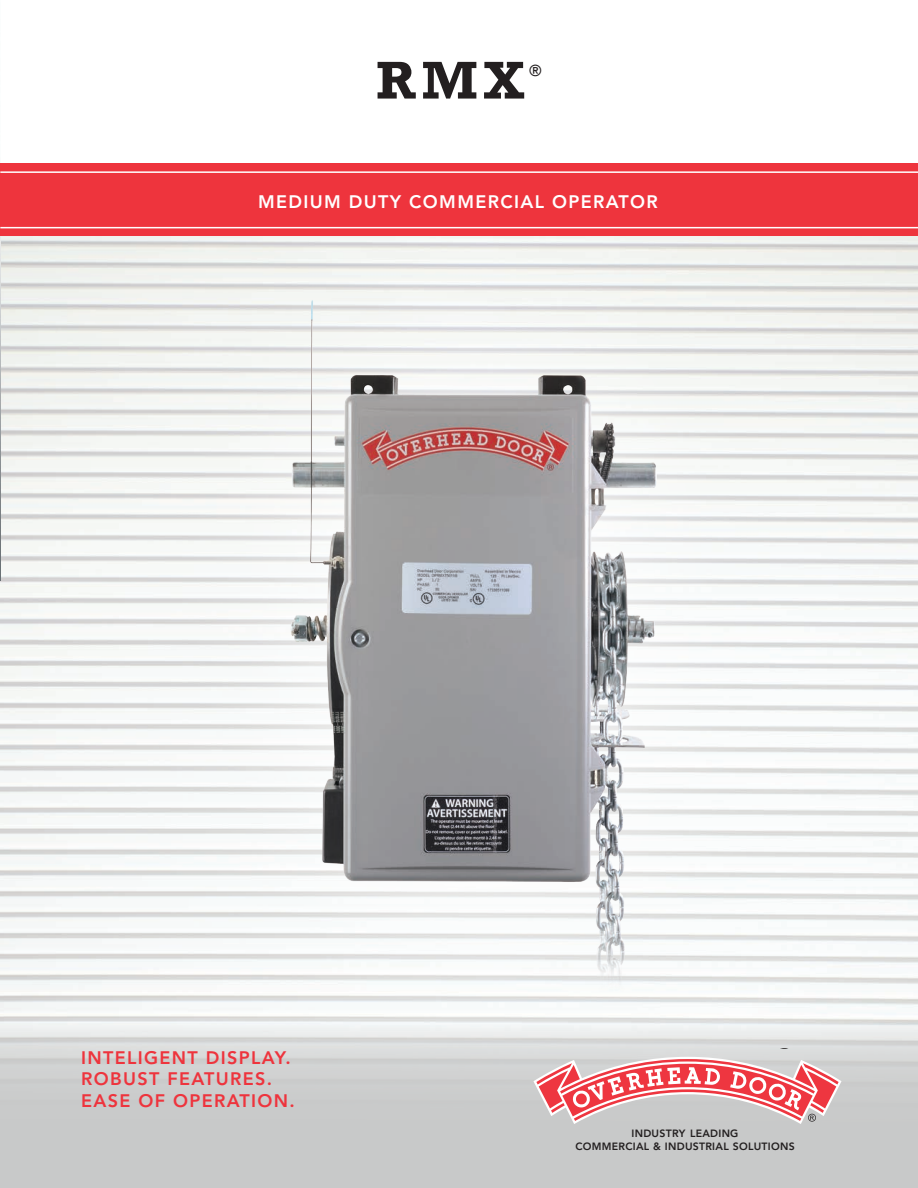
<style>
.page{position:relative;width:918px;height:1188px;background:#fff}
.page>*{position:absolute;margin:0;border:0;box-sizing:border-box;transform-origin:0 0}
.t1{font:700 54px "Rockwell";color:#231f20}
.t2{font:800 18px/21.6px "Avenir LT Std";letter-spacing:.075em;color:#ee343d}
.t3{font:800 18px "Avenir LT Std";letter-spacing:.075em;color:#fff}
.t4{font:500 15.75px "Avenir LT Std";color:#231f20}
.t5{font:800 10.5px/13.5px "Avenir LT Std";letter-spacing:.025em;color:#231f20;text-align:center}
</style>
<div class="page">
<img style="left:0;top:236px;width:918px;height:787px">
<div style="left:0;top:1023px;width:918px;height:165px;background:#c8c9c9"></div>
<svg style="left:546px;top:1057px;width:296px;height:67px"></svg>
<div style="left:144px;top:220px;width:658px;height:885px;background:#fff;opacity:.75"></div>
<img style="left:230px;top:287px;width:478px;height:794px">
<img style="left:0;top:163px;width:1px;height:417px">
<div style="left:0;top:164px;width:918px;height:72px;background:#ee343d"></div>
<hr style="left:0;top:227px;width:918px;height:1px;background:#fff">
<hr style="left:0;top:171px;width:918px;height:2px;background:#fff">
<h1 class="t1" style="left:376px;top:48px;width:149px">RMX</h1>
<p class="t4" style="left:529px;top:62px;width:14px">®</p>
<p class="t3" style="left:258px;top:191px;width:401px">MEDIUM DUTY COMMERCIAL OPERATOR</p>
<p class="t2" style="left:81px;top:1047px;width:215px">INTELIGENT DISPLAY.<br>ROBUST FEATURES.<br>EASE OF OPERATION.</p>
<p class="t5" style="left:575px;top:1126px;width:221px">INDUSTRY LEADING<br>COMMERCIAL &amp; INDUSTRIAL SOLUTIONS</p>
</div>
